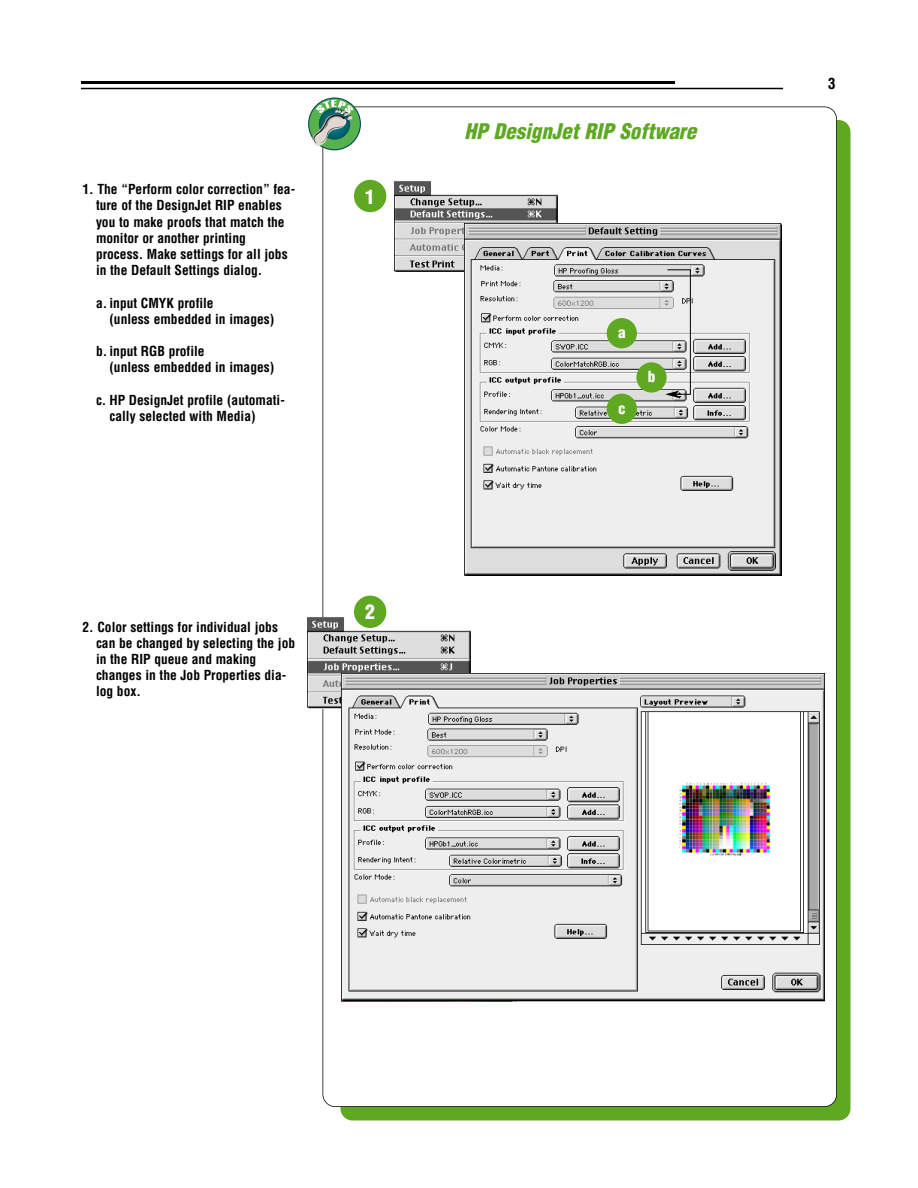
<style>
.page{position:relative;width:918px;height:1188px;background:#fff}
.page>*{position:absolute;margin:0;border:0;box-sizing:border-box;transform-origin:0 0}
.t1{font:italic 900 condensed 21px "Helvetica";color:#5ea822}
.t2{font:900 condensed 19.5px "Helvetica";color:#fff}
.t3{font:900 condensed 15px "Helvetica";color:#fff}
.t4{font:700 condensed 15px "Helvetica";color:#000}
.t5{font:700 condensed 13.5px/16.2px "Helvetica";color:#000}
</style>
<div class="page">
<div style="left:340px;top:120px;width:510px;height:1000px;background:#5ea822;border-radius:12px"></div>
<hr style="left:81px;top:81px;width:594px;height:3px;background:#000">
<hr style="left:81px;top:88px;width:702px;height:1px;background:#000">
<div style="left:323px;top:107px;width:514px;height:1000px;background:#fff;border-radius:12px"></div>
<img style="left:308px;top:618px;width:162px;height:91px">
<img style="left:341px;top:674px;width:483px;height:328px">
<svg style="left:308px;top:97px;width:53px;height:53px"></svg>
<svg style="left:309px;top:99px;width:51px;height:50px"></svg>
<img style="left:394px;top:182px;width:163px;height:90px">
<img style="left:464px;top:224px;width:318px;height:352px">
<div style="left:354px;top:180px;width:32px;height:32px;background:#5ea822;border-radius:50%"></div>
<div style="left:354px;top:596px;width:32px;height:32px;background:#5ea822;border-radius:50%"></div>
<div style="left:607px;top:318px;width:30px;height:30px;background:#5ea822;border-radius:50%"></div>
<div style="left:636px;top:362px;width:31px;height:31px;background:#5ea822;border-radius:50%"></div>
<div style="left:607px;top:394px;width:30px;height:30px;background:#5ea822;border-radius:50%"></div>
<svg style="left:660px;top:269px;width:31px;height:131px;background:#c7cac6"></svg>
<p class="t5" style="left:96px;top:182px;width:201px;text-indent:-14px">1. The “Perform color correction” fea&shy;ture of the DesignJet RIP enables you to make proofs that match the monitor or another printing process. Make settings for all jobs in the Default Settings dialog.</p>
<p class="t5" style="left:110px;top:296px;width:166px;text-indent:-14px">a. input CMYK profile<br>(unless embedded in images)</p>
<p class="t5" style="left:110px;top:344px;width:166px;text-indent:-14px">b. input RGB profile<br>(unless embedded in images)</p>
<p class="t5" style="left:110px;top:393px;width:177px;text-indent:-14px">c. HP DesignJet profile (automati&shy;cally selected with Media)</p>
<h2 class="t2" style="left:365px;top:189px;width:11px">1</h2>
<p class="t5" style="left:96px;top:620px;width:201px;text-indent:-14px">2. Color settings for individual jobs can be changed by selecting the job in the RIP queue and making changes in the Job Properties dia&shy;log box.</p>
<h2 class="t2" style="left:365px;top:605px;width:11px">2</h2>
<h1 class="t1" style="left:464px;top:123px;width:233px">HP DesignJet RIP Software</h1>
<p class="t3" style="left:618px;top:327px;width:9px">a</p>
<p class="t3" style="left:618px;top:402px;width:9px">c</p>
<p class="t3" style="left:648px;top:371px;width:9px">b</p>
<p class="t4" style="left:828px;top:77px;width:9px">3</p>
</div>
